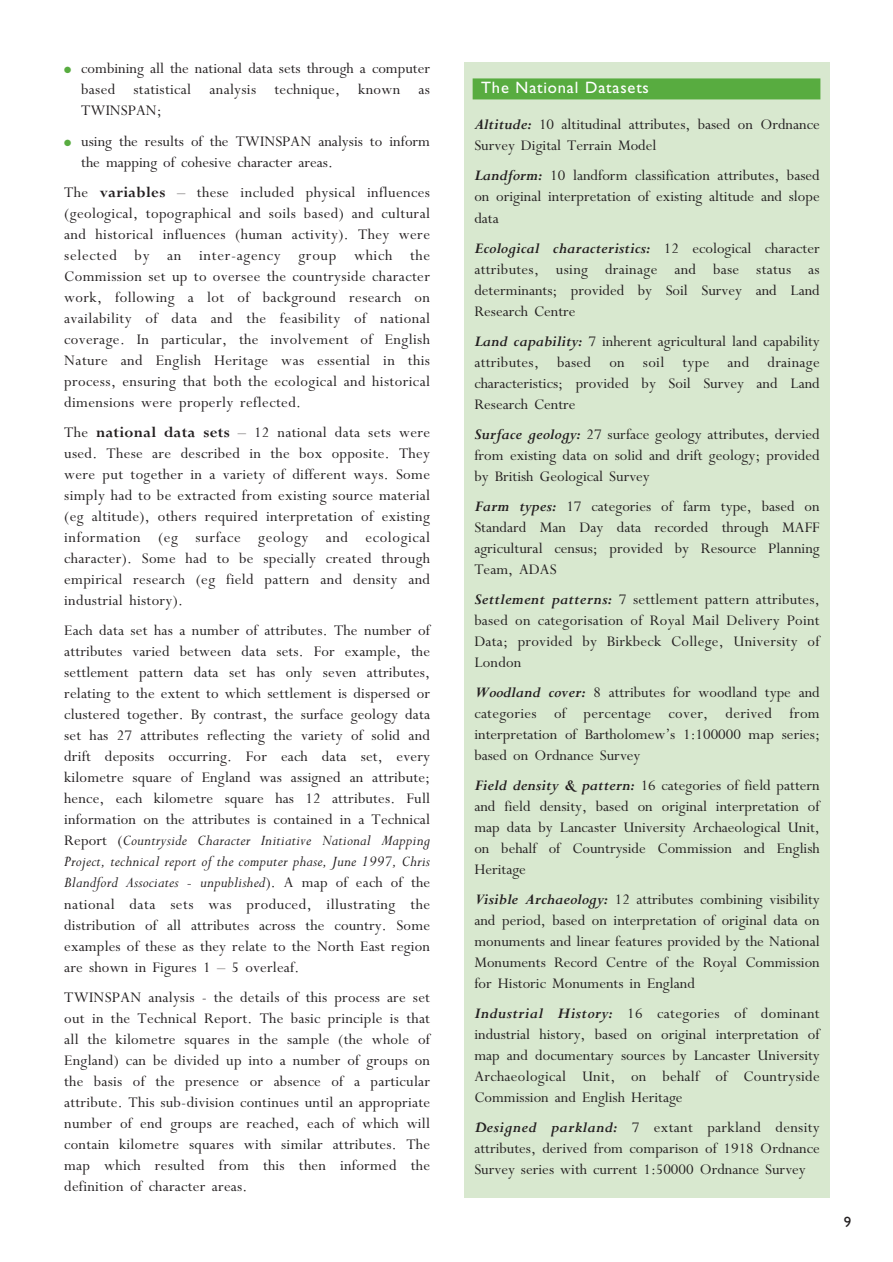
<style>
.page{position:relative;width:893px;height:1262px;background:#fff}
.page>*{position:absolute;margin:0;border:0;box-sizing:border-box;transform-origin:0 0}
.t1{font:16.5px/21px "M Perpetua";color:#231f20;text-align:justify}
.t2{font:16.5px "Gill Sans";letter-spacing:.05em;color:#fff}
.t3{font:15px "Gill Sans";color:#231f20}
.s1{color:#58ac40}
.s2{font-weight:700}
.s3{font-style:italic}
.s4{font-weight:700;font-style:italic}
</style>
<div class="page">
<div style="left:464px;top:62px;width:366px;height:1136px;background:#d8e8cf"></div>
<div style="left:472px;top:78px;width:348px;height:21px;background:#58ac40"></div>
<p class="t1" style="left:81px;top:59px;width:350px;text-indent:-17px"><span class="s1">●</span> combining all the national data sets through a computer based statistical analysis technique, known as TWINSPAN;</p>
<p class="t1" style="left:81px;top:133px;width:350px;text-indent:-17px"><span class="s1">●</span> using the results of the TWINSPAN analysis to inform the mapping of cohesive character areas.</p>
<p class="t1" style="left:64px;top:184px;width:367px">The <span class="s2">variables</span> – these included physical influences (geological, topographical and soils based) and cultural and historical influences (human activity). They were selected by an inter-agency group which the Commission set up to oversee the countryside character work, following a lot of background research on availability of data and the feasibility of national coverage. In particular, the involvement of English Nature and English Heritage was essential in this process, ensuring that both the ecological and historical dimensions were properly reflected.</p>
<p class="t1" style="left:64px;top:424px;width:367px">The <span class="s2">national data sets</span> – 12 national data sets were used. These are described in the box opposite. They were put together in a variety of different ways. Some simply had to be extracted from existing source material (eg altitude), others required interpretation of existing information (eg surface geology and ecological character). Some had to be specially created through empirical research (eg field pattern and density and industrial history).</p>
<p class="t1" style="left:64px;top:622px;width:367px">Each data set has a number of attributes. The number of attributes varied between data sets. For example, the settlement pattern data set has only seven attributes, relating to the extent to which settlement is dispersed or clustered together. By contrast, the surface geology data set has 27 attributes reflecting the variety of solid and drift deposits occurring. For each data set, every kilometre square of England was assigned an attribute; hence, each kilometre square has 12 attributes. Full information on the attributes is contained in a Technical Report (<span class="s3">Countryside Character Initiative National Mapping Project, technical report of the computer phase, June 1997, Chris Blandford Associates - unpublished</span>). A map of each of the national data sets was produced, illustrating the distribution of all attributes across the country. Some examples of these as they relate to the North East region are shown in Figures 1 – 5 overleaf.</p>
<p class="t1" style="left:64px;top:988px;width:367px">TWINSPAN analysis - the details of this process are set out in the Technical Report. The basic principle is that all the kilometre squares in the sample (the whole of England) can be divided up into a number of groups on the basis of the presence or absence of a particular attribute. This sub-division continues until an appropriate number of end groups are reached, each of which will contain kilometre squares with similar attributes. The map which resulted from this then informed the definition of character areas.</p>
<p class="t2" style="left:481px;top:82px;width:169px">The National Datasets</p>
<p class="t1" style="left:474px;top:116px;width:347px"><span class="s4">Altitude:</span> 10 altitudinal attributes, based on Ordnance<br>Survey Digital Terrain Model</p>
<p class="t1" style="left:474px;top:167px;width:347px"><span class="s4">Landform:</span> 10 landform classification attributes, based on original interpretation of existing altitude and slope data</p>
<p class="t1" style="left:474px;top:239px;width:347px"><span class="s4">Ecological characteristics:</span> 12 ecological character attributes, using drainage and base status as determinants; provided by Soil Survey and Land Research Centre</p>
<p class="t1" style="left:474px;top:332px;width:347px"><span class="s4">Land capability:</span> 7 inherent agricultural land capability attributes, based on soil type and drainage characteristics; provided by Soil Survey and Land Research Centre</p>
<p class="t1" style="left:474px;top:425px;width:347px"><span class="s4">Surface geology:</span> 27 surface geology attributes, dervied from existing data on solid and drift geology; provided by British Geological Survey</p>
<p class="t1" style="left:474px;top:497px;width:347px"><span class="s4">Farm types:</span> 17 categories of farm type, based on Standard Man Day data recorded through MAFF agricultural census; provided by Resource Planning Team, ADAS</p>
<p class="t1" style="left:474px;top:590px;width:347px"><span class="s4">Settlement patterns:</span> 7 settlement pattern attributes, based on categorisation of Royal Mail Delivery Point Data; provided by Birkbeck College, University of London</p>
<p class="t1" style="left:474px;top:683px;width:347px"><span class="s4">Woodland cover:</span> 8 attributes for woodland type and categories of percentage cover, derived from interpretation of Bartholomew’s 1:100000 map series; based on Ordnance Survey</p>
<p class="t1" style="left:474px;top:776px;width:347px"><span class="s4">Field density &amp; pattern:</span> 16 categories of field pattern and field density, based on original interpretation of map data by Lancaster University Archaeological Unit, on behalf of Countryside Commission and English Heritage</p>
<p class="t1" style="left:474px;top:890px;width:347px"><span class="s4">Visible Archaeology:</span> 12 attributes combining visibility and period, based on interpretation of original data on monuments and linear features provided by the National Monuments Record Centre of the Royal Commission for Historic Monuments in England</p>
<p class="t1" style="left:474px;top:1004px;width:347px"><span class="s4">Industrial History:</span> 16 categories of dominant industrial history, based on original interpretation of map and documentary sources by Lancaster University Archaeological Unit, on behalf of Countryside Commission and English Heritage</p>
<p class="t1" style="left:474px;top:1118px;width:347px"><span class="s4">Designed parkland:</span> 7 extant parkland density attributes, derived from comparison of 1918 Ordnance Survey series with current 1:50000 Ordnance Survey</p>
<p class="t3" style="left:843px;top:1217px;width:9px">9</p>
</div>
